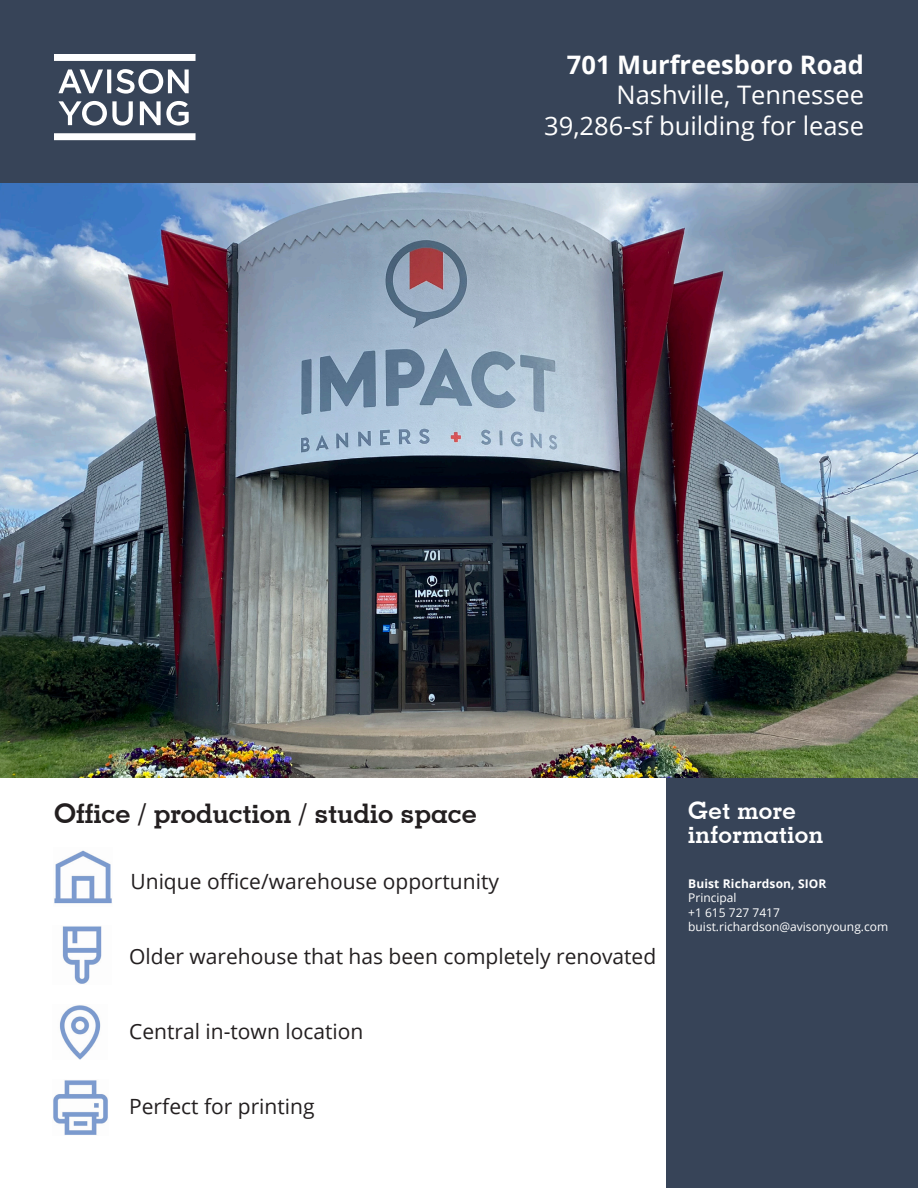
<style>
.page{position:relative;width:918px;height:1188px;background:#fff}
.page>*{position:absolute;margin:0;border:0;box-sizing:border-box;transform-origin:0 0}
.t1{font:700 27px "Geometric Slab 703 BT";color:#231f20}
.t2{font:25.5px "Open Sans";color:#fff}
.t3{font:700 25.5px "Open Sans";color:#fff}
.t4{font:700 24px "Geometric Slab 703 BT";letter-spacing:.015em;color:#fff}
.Body{font:21px "Open Sans";color:#231f20}
.t5{font:12px "Open Sans";color:#fff}
.t6{font:700 12px "Open Sans";letter-spacing:.01em;color:#fff}
</style>
<div class="page">
<div style="left:1px;top:1px;width:916px;height:184px;background:#374458"></div>
<div style="left:0;top:0;width:918px;height:185px;border:2px solid #374458"></div>
<svg style="left:54px;top:54px;width:142px;height:7px"></svg>
<svg style="left:54px;top:133px;width:142px;height:7px"></svg>
<svg style="left:58px;top:69px;width:131px;height:25px"></svg>
<svg style="left:58px;top:101px;width:75px;height:25px"></svg>
<svg style="left:140px;top:101px;width:49px;height:25px"></svg>
<img style="left:54px;top:850px;width:58px;height:54px">
<img style="left:62px;top:926px;width:40px;height:58px">
<img style="left:53px;top:1080px;width:55px;height:55px">
<img style="left:59px;top:1005px;width:42px;height:55px">
<div style="left:666px;top:778px;width:252px;height:410px;background:#374458"></div>
<img style="left:0;top:184px;width:918px;height:594px">
<p class="t3" style="left:567px;top:46px;width:299px">701 Murfreesboro Road</p>
<p class="t2" style="left:617px;top:77px;width:249px">Nashville, Tennessee</p>
<p class="t2" style="left:544px;top:108px;width:321px">39,286-sf building for lease</p>
<p class="t1" style="left:54px;top:797px;width:424px">Office / production / studio space</p>
<p class="Body" style="left:130px;top:867px;width:370px">Unique office/warehouse opportunity</p>
<p class="t4" style="left:688px;top:796px;width:109px">Get more</p>
<p class="t4" style="left:688px;top:820px;width:136px">information</p>
<p class="t6" style="left:688px;top:875px;width:140px">Buist Richardson, SIOR</p>
<p class="t5" style="left:688px;top:890px;width:50px">Principal</p>
<p class="t5" style="left:688px;top:904px;width:93px">+1 615 727 7417</p>
<p class="t5" style="left:688px;top:918px;width:201px">buist.richardson@avisonyoung.com</p>
<p class="Body" style="left:129px;top:942px;width:529px">Older warehouse that has been completely renovated</p>
<p class="Body" style="left:129px;top:1017px;width:236px">Central in-town location</p>
<p class="Body" style="left:129px;top:1092px;width:187px">Perfect for printing</p>
</div>
